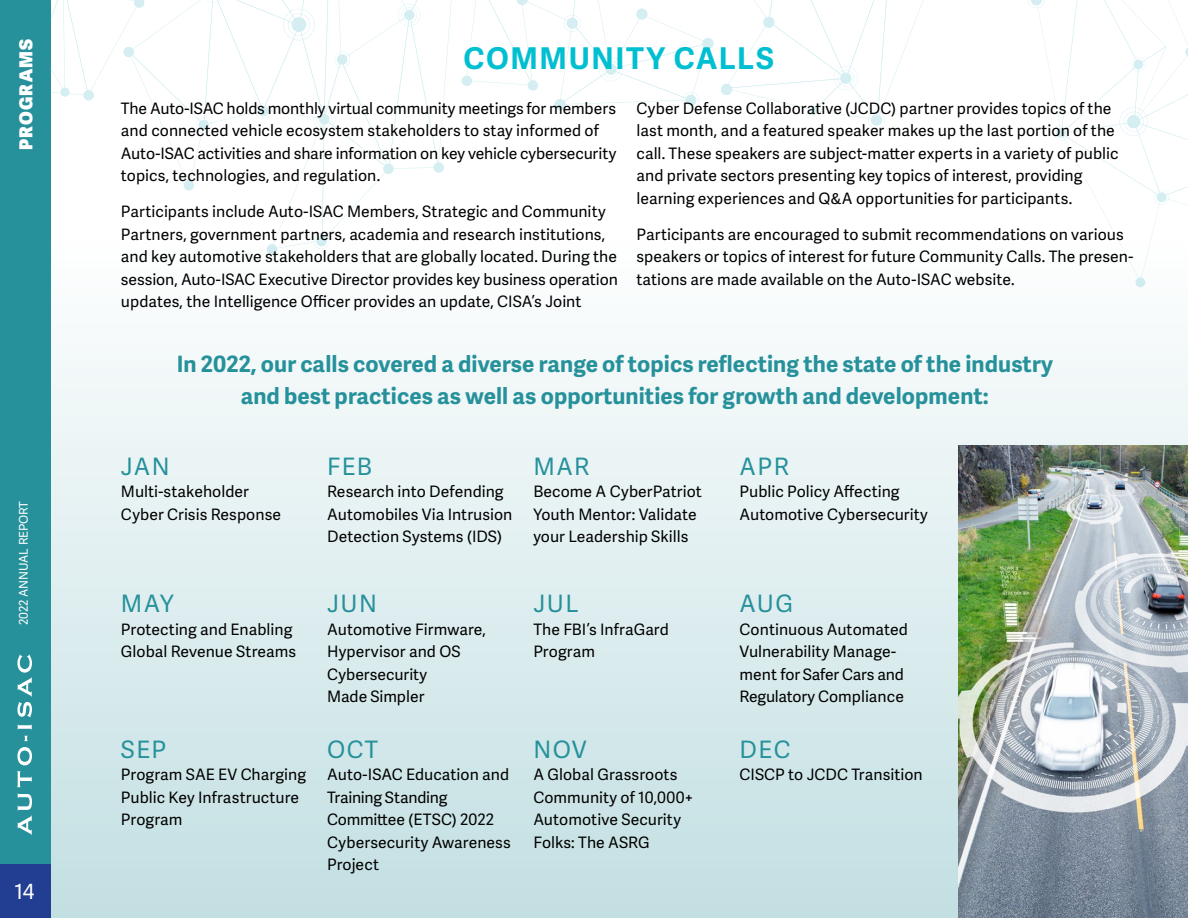
<style>
.page{position:relative;width:1188px;height:918px;background:#fff}
.page>*{position:absolute;margin:0;border:0;box-sizing:border-box;transform-origin:0 0}
.t1{font:700 30px "Adelle Sans";letter-spacing:.055em;color:#00bfd1}
.t2{font:24px "Adelle Sans";letter-spacing:.06em;color:#26919b}
.t3{font:700 22.5px/31.5px "Adelle Sans";letter-spacing:.005em;color:#26919b;text-align:center}
.t4{font:21px "Adelle Sans";color:#fff}
.t5{font:800 18px "Adelle Sans";letter-spacing:.065em;color:#fff}
.t6{font:15.75px/22.5px "Adelle Sans";letter-spacing:.005em;color:#000}
.t7{font:12px "Adelle Sans";color:#fff}
</style>
<div class="page">
<div style="left:0;top:864px;width:51px;height:54px;background:#223e92"></div>
<div style="left:0;top:0;width:51px;height:864px;background:#26919b"></div>
<svg style="left:18px;top:793px;width:14px;height:42px"></svg>
<svg style="left:17px;top:771px;width:15px;height:16px"></svg>
<svg style="left:17px;top:747px;width:15px;height:18px"></svg>
<svg style="left:24px;top:736px;width:4px;height:5px"></svg>
<svg style="left:18px;top:725px;width:14px;height:5px"></svg>
<svg style="left:17px;top:654px;width:15px;height:63px"></svg>
<div style="left:52px;top:0;width:1136px;height:918px;background:linear-gradient(to bottom,#fff,#c6e1e4)"></div>
<div style="left:267px;top:244px;width:10px;height:11px;background:#d1ecf0;border-radius:50%"></div>
<svg style="left:461px;top:75px;width:11px;height:11px"></svg>
<div style="left:1135px;top:277px;width:10px;height:10px;background:#d0ecf0;border-radius:50%"></div>
<svg style="left:466px;top:0;width:722px;height:282px"></svg>
<svg style="left:51px;top:0;width:401px;height:249px"></svg>
<img style="left:958px;top:446px;width:230px;height:472px">
<p class="t5" style="left:13px;top:150px;width:113px;rotate:-90deg">PROGRAMS</p>
<p class="t7" style="left:15px;top:625px;width:126px;rotate:-90deg">2022 ANNUAL REPORT</p>
<h3 class="t4" style="left:14px;top:877px;width:22px">14</h3>
<h1 class="t1" style="left:463px;top:36px;width:312px">COMMUNITY CALLS</h1>
<p class="t6" style="left:121px;top:96px;width:497px">The Auto-ISAC holds monthly virtual community meetings for members and connected vehicle ecosystem stakeholders to stay informed of Auto-ISAC activities and share information on key vehicle cybersecurity topics, technologies, and regulation.</p>
<p class="t6" style="left:121px;top:200px;width:499px">Participants include Auto-ISAC Members, Strategic and Community Partners, government partners, academia and research institutions, and key automotive stakeholders that are globally located. During the session, Auto-ISAC Executive Director provides key business operation updates, the Intelligence Officer provides an update, CISA’s Joint</p>
<p class="t6" style="left:636px;top:96px;width:484px">Cyber Defense Collaborative (JCDC) partner provides topics of the last month, and a featured speaker makes up the last portion of the call. These speakers are subject-matter experts in a variety of public and private sectors presenting key topics of interest, providing learning experiences and Q&amp;A opportunities for participants.</p>
<p class="t6" style="left:636px;top:222px;width:498px">Participants are encouraged to submit recommendations on various speakers or topics of interest for future Community Calls. The presen&shy;tations are made available on the Auto-ISAC website.</p>
<h3 class="t3" style="left:177px;top:348px;width:878px">In 2022, our calls covered a diverse range of topics reflecting the state of the industry and best practices as well as opportunities for growth and development:</h3>
<h2 class="t2" style="left:121px;top:449px;width:50px">JAN</h2>
<p class="t6" style="left:121px;top:480px;width:162px">Multi-stakeholder<br>Cyber Crisis Response</p>
<h2 class="t2" style="left:327px;top:449px;width:46px">FEB</h2>
<p class="t6" style="left:327px;top:480px;width:187px">Research into Defending<br>Automobiles Via Intrusion<br>Detection Systems (IDS)</p>
<h2 class="t2" style="left:121px;top:587px;width:54px">MAY</h2>
<p class="t6" style="left:121px;top:617px;width:177px">Protecting and Enabling<br>Global Revenue Streams</p>
<h2 class="t2" style="left:327px;top:587px;width:51px">JUN</h2>
<p class="t6" style="left:327px;top:617px;width:160px">Automotive Firmware,<br>Hypervisor and OS<br>Cybersecurity<br>Made Simpler</p>
<h2 class="t2" style="left:121px;top:732px;width:47px">SEP</h2>
<p class="t6" style="left:121px;top:763px;width:187px">Program SAE EV Charging<br>Public Key Infrastructure<br>Program</p>
<h2 class="t2" style="left:327px;top:732px;width:52px">OCT</h2>
<p class="t6" style="left:327px;top:763px;width:185px">Auto-ISAC Education and<br>Training Standing<br>Committee (ETSC) 2022<br>Cybersecurity Awareness<br>Project</p>
<h2 class="t2" style="left:533px;top:449px;width:57px">MAR</h2>
<p class="t6" style="left:533px;top:480px;width:170px">Become A CyberPatriot<br>Youth Mentor: Validate your Leadership Skills</p>
<h2 class="t2" style="left:533px;top:587px;width:47px">JUL</h2>
<p class="t6" style="left:533px;top:617px;width:137px">The FBI’s InfraGard<br>Program</p>
<h2 class="t2" style="left:533px;top:732px;width:55px">NOV</h2>
<p class="t6" style="left:533px;top:763px;width:162px">A Global Grassroots<br>Community of 10,000+<br>Automotive Security<br>Folks: The ASRG</p>
<h2 class="t2" style="left:740px;top:449px;width:51px">APR</h2>
<p class="t6" style="left:740px;top:480px;width:190px">Public Policy Affecting<br>Automotive Cybersecurity</p>
<h2 class="t2" style="left:740px;top:587px;width:55px">AUG</h2>
<p class="t6" style="left:740px;top:617px;width:170px">Continuous Automated<br>Vulnerability Manage&shy;ment for Safer Cars and<br>Regulatory Compliance</p>
<h2 class="t2" style="left:740px;top:732px;width:52px">DEC</h2>
<p class="t6" style="left:740px;top:763px;width:185px">CISCP to JCDC Transition</p>
</div>
